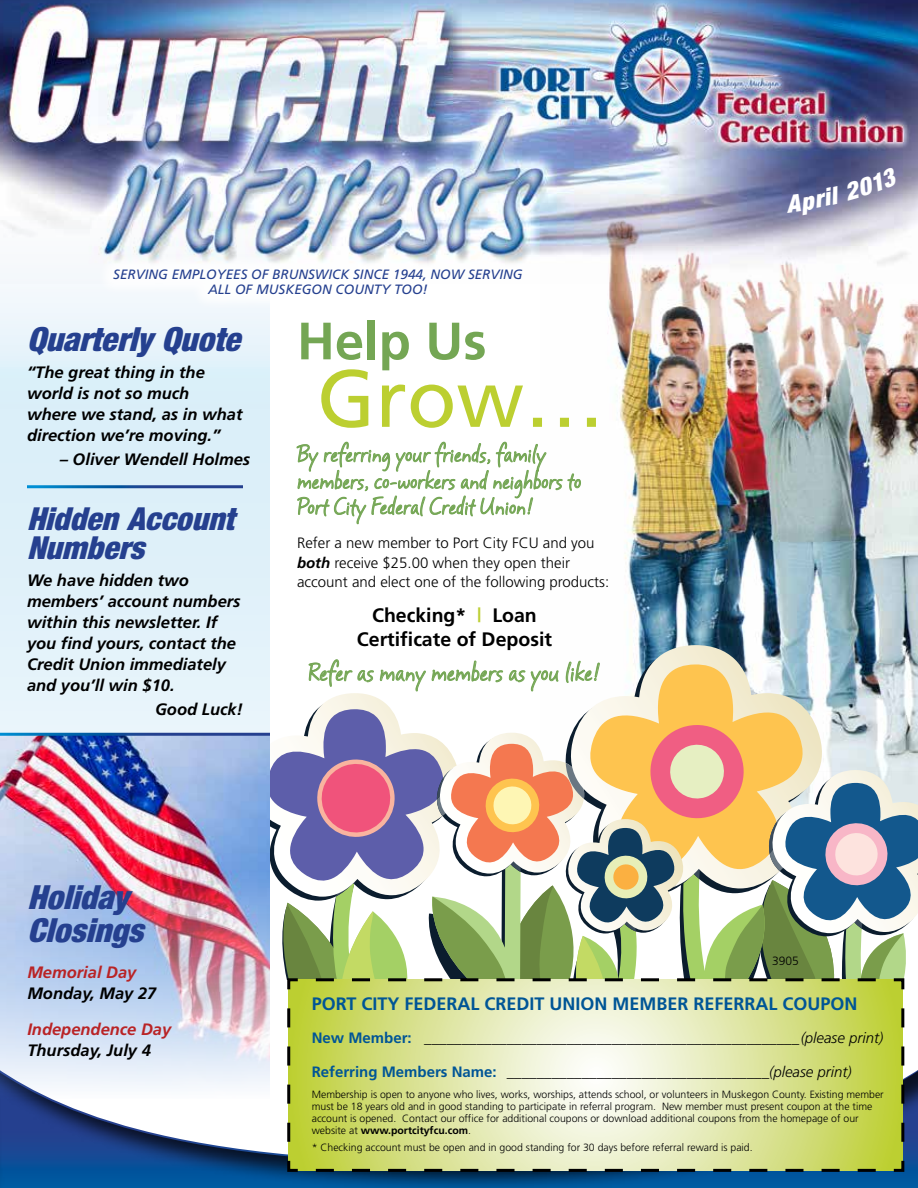
<style>
.page{position:relative;width:918px;height:1188px;background:#fff}
.page>*{position:absolute;margin:0;border:0;box-sizing:border-box;transform-origin:0 0}
.t1{font:81px "Frutiger";color:#bccf31}
.t2{font:700 52.5px "Frutiger";color:#74a654}
.t3{font:33px/33px "Harvest Ital";color:#25408f}
.t4{font:31.5px/28.5px "Harvest Ital";color:#25408f}
.t5{font:22.5px "Mayfield";color:#74a654}
.t6{font:21px/25.5px "Mayfield";color:#74a654}
.t7{font:700 19.5px/24px "Frutiger";color:#000;text-align:center}
.t8{font:700 18px "Frutiger";color:#005596}
.t9{font:italic 700 16.5px/21px "Frutiger";color:#000}
.t10{font:italic 700 16.5px "Frutiger";color:#b92325}
.t11{font:300 15px/19.5px "Frutiger";color:#000}
.t12{font:700 15px "Frutiger";color:#000}
.t13{font:italic 13.5px/15px "Frutiger";color:#25408f;text-align:center}
.t14{font:300 12px "Frutiger";color:#000}
.t15{font:300 10.5px/12px "Frutiger";color:#000}
.s1{font-weight:700;font-style:italic}
.s2{color:#bccf31}
.s3{font-weight:700;color:#005596}
.s4{font-style:italic}
.s5{color:#005596}
.s6{font-weight:300;font-style:italic}
.s7{font-weight:700}
</style>
<div class="page">
<div style="left:0;top:769px;width:918px;height:419px;background:#000;opacity:.75"></div>
<svg style="left:0;top:981px;width:918px;height:194px"></svg>
<svg style="left:0;top:287px;width:270px;height:446px;background:#e0f1f9"></svg>
<img style="left:0;top:0;width:918px;height:284px">
<div style="left:97px;top:252px;width:442px;height:59px;background:#fff"></div>
<img style="left:540px;top:216px;width:378px;height:443px">
<img style="left:0;top:736px;width:270px;height:363px">
<hr style="left:27px;top:485px;width:216px;height:3px;background:#fff">
<svg style="left:296px;top:440px;width:285px;height:85px"></svg>
<svg style="left:569px;top:645px;width:255px;height:14px"></svg>
<svg style="left:270px;top:659px;width:648px;height:322px"></svg>
<svg style="left:286px;top:977px;width:620px;height:196px;background:#d6df97"></svg>
<svg style="left:785px;top:166px;width:115px;height:49px;background:#72759c"></svg>
<p class="t13" style="left:113px;top:267px;width:411px">SERVING EMPLOYEES OF BRUNSWICK SINCE 1944, NOW SERVING<br>ALL OF MUSKEGON COUNTY TOO!</p>
<h3 class="t3" style="left:27px;top:324px;width:215px">Quarterly Quote</h3>
<h3 class="t9" style="left:27px;top:361px;width:217px">“The great thing in the world is not so much where we stand, as in what direction we’re moving.”</h3>
<h3 class="t9" style="left:60px;top:449px;width:192px">– Oliver Wendell Holmes</h3>
<h3 class="t4" style="left:27px;top:506px;width:208px">Hidden Account<br>Numbers</h3>
<h3 class="t9" style="left:27px;top:570px;width:215px">We have hidden two members’ account numbers within this newsletter. If you find yours, contact the<br>Credit Union immediately and you’ll win $10.</h3>
<h3 class="t9" style="left:155px;top:699px;width:89px">Good Luck!</h3>
<h2 class="t2" style="left:297px;top:310px;width:191px">Help Us</h2>
<h1 class="t1" style="left:317px;top:351px;width:289px">Grow…</h1>
<h3 class="t6" style="left:297px;top:443px;width:250px">By referring your friends, family</h3>
<h3 class="t6" style="left:297px;top:470px;width:286px">members, co-workers and neighbors to<br>Port City Federal Credit Union!</h3>
<h3 class="t11" style="left:297px;top:533px;width:314px">Refer a new member to Port City FCU and you <span class="s1">both</span> receive $25.00 when they open their account and elect one of the following products:</h3>
<h3 class="t7" style="left:357px;top:603px;width:197px">Checking* <span class="s2">|</span> Loan<br>Certificate of Deposit</h3>
<h3 class="t5" style="left:308px;top:657px;width:294px">Refer as many members as you like!</h3>
<h3 class="t3" style="left:27px;top:881px;width:117px">Holiday<br>Closings</h3>
<h3 class="t10" style="left:27px;top:962px;width:111px">Memorial Day</h3>
<h3 class="t9" style="left:27px;top:982px;width:130px">Monday, May 27</h3>
<h3 class="t10" style="left:27px;top:1019px;width:145px">Independence Day</h3>
<h3 class="t9" style="left:27px;top:1039px;width:125px">Thursday, July 4</h3>
<p class="t14" style="left:772px;top:954px;width:28px">3905</p>
<h3 class="t8" style="left:312px;top:993px;width:547px">Port City Federal Credit Union Mem ber Referral Coupon</h3>
<h3 class="t11" style="left:312px;top:1028px;width:573px"><span class="s3">New Member:</span> __________________________________________________<span class="s4">(please print)</span></h3>
<h3 class="t12" style="left:312px;top:1063px;width:541px"><span class="s5">Referring Members Name:</span> ___________________________________<span class="s6">(please print)</span></h3>
<p class="t15" style="left:312px;top:1089px;width:574px">Membership is open to anyone who lives, works, worships, attends school, or volunteers in Muskegon County. Existing member must be 18 years old and in good standing to participate in referral program. New member must present coupon at the time account is opened. Contact our office for additional coupons or download additional coupons from the homepage of our website at <span class="s7">www.portcityfcu.com</span>.</p>
<p class="t15" style="left:312px;top:1141px;width:442px">* Checking account must be open and in good standing for 30 days before referral reward is paid.</p>
</div>
